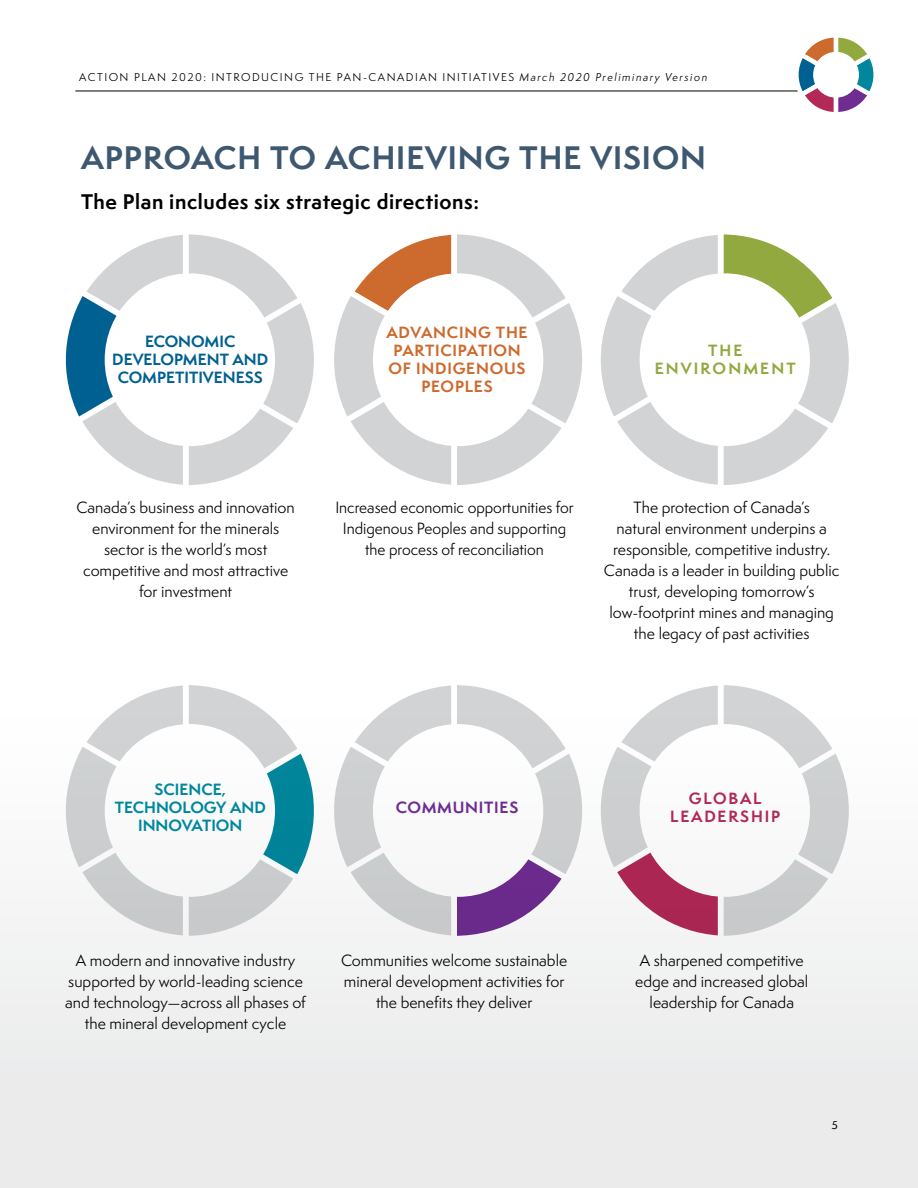
<style>
.page{position:relative;width:918px;height:1188px;background:#fff}
.page>*{position:absolute;margin:0;border:0;box-sizing:border-box;transform-origin:0 0}
.t1{font:700 30px "Semplicita Pro";letter-spacing:.03em;color:#3e5870}
.t2{font:700 19.5px "Semplicita Pro";letter-spacing:.03em;color:#000}
.t3{font:15px/21px "Semplicita Pro";color:#000;text-align:center}
.t4{font:700 15px/18px "Semplicita Pro";letter-spacing:.05em;color:#cd6a2d;text-align:center}
.t5{font:700 15px/18px "Semplicita Pro";color:#006092;text-align:center}
.t6{font:700 15px/18px "Semplicita Pro";color:#00879d;text-align:center}
.t7{font:700 15px/18px "Semplicita Pro";letter-spacing:.12em;color:#b22856;text-align:center}
.t8{font:700 15px/18px "Semplicita Pro";letter-spacing:.14em;color:#91a93e;text-align:center}
.t9{font:700 15px "Semplicita Pro";letter-spacing:.05em;color:#6f2c91}
.t10{font:10.5px "Semplicita Pro";letter-spacing:.14em;color:#000}
.s1{font-style:italic}
</style>
<div class="page">
<div style="left:0;top:46px;width:918px;height:1142px;background:linear-gradient(to right,#f8f8f8,#f8f8f8)"></div>
<hr style="left:75px;top:91px;width:728px;height:1px;background:#000">
<svg style="left:57px;top:226px;width:801px;height:268px"></svg>
<div style="left:640px;top:273px;width:170px;height:173px;background:#fff;border-radius:50%"></div>
<svg style="left:57px;top:676px;width:801px;height:269px"></svg>
<div style="left:105px;top:724px;width:170px;height:173px;background:#fff;border-radius:50%"></div>
<svg style="left:795px;top:37px;width:83px;height:82px"></svg>
<div style="left:813px;top:52px;width:46px;height:46px;background:#fff;border-radius:50%"></div>
<p class="t10" style="left:79px;top:69px;width:630px">ACTION PLAN 2020: INTRODUCING THE PAN-CANADIAN INITIATIVES <span class="s1">March 2020 Preliminary Version</span></p>
<h2 class="t1" style="left:81px;top:135px;width:626px">APPROACH TO ACHIEVING THE VISION</h2>
<p class="t2" style="left:81px;top:187px;width:400px">The Plan includes six strategic directions:</p>
<h3 class="t5" style="left:112px;top:333px;width:158px">ECONOMIC<br>DEVELOPMENT AND<br>COMPETITIVENESS</h3>
<h3 class="t4" style="left:387px;top:324px;width:143px">ADVANCING THE<br>PARTICIPATION<br>OF INDIGENOUS<br>PEOPLES</h3>
<h3 class="t8" style="left:655px;top:342px;width:142px">THE<br>ENVIRONMENT</h3>
<p class="t3" style="left:77px;top:497px;width:220px">Canada’s business and innovation environment for the minerals sector is the world’s most competitive and most attractive for investment</p>
<p class="t3" style="left:335px;top:497px;width:240px">Increased economic opportunities for<br>Indigenous Peoples and supporting the process of reconciliation</p>
<p class="t3" style="left:604px;top:497px;width:237px">The protection of Canada’s<br>natural environment underpins a responsible, competitive industry.<br>Canada is a leader in building public trust, developing tomorrow’s low-footprint mines and managing the legacy of past activities</p>
<h3 class="t6" style="left:115px;top:780px;width:153px">SCIENCE,<br>TECHNOLOGY AND<br>INNOVATION</h3>
<h3 class="t9" style="left:396px;top:796px;width:124px">COMMUNITIES</h3>
<p class="t3" style="left:65px;top:950px;width:242px">A modern and innovative industry supported by world-leading science and technology—across all phases of the mineral development cycle</p>
<p class="t3" style="left:341px;top:950px;width:228px">Communities welcome sustainable mineral development activities for the benefits they deliver</p>
<h3 class="t7" style="left:670px;top:789px;width:111px">GLOBAL<br>LEADERSHIP</h3>
<p class="t3" style="left:635px;top:950px;width:175px">A sharpened competitive edge and increased global leadership for Canada</p>
<p class="t3" style="left:831px;top:1113px;width:8px">5</p>
</div>
